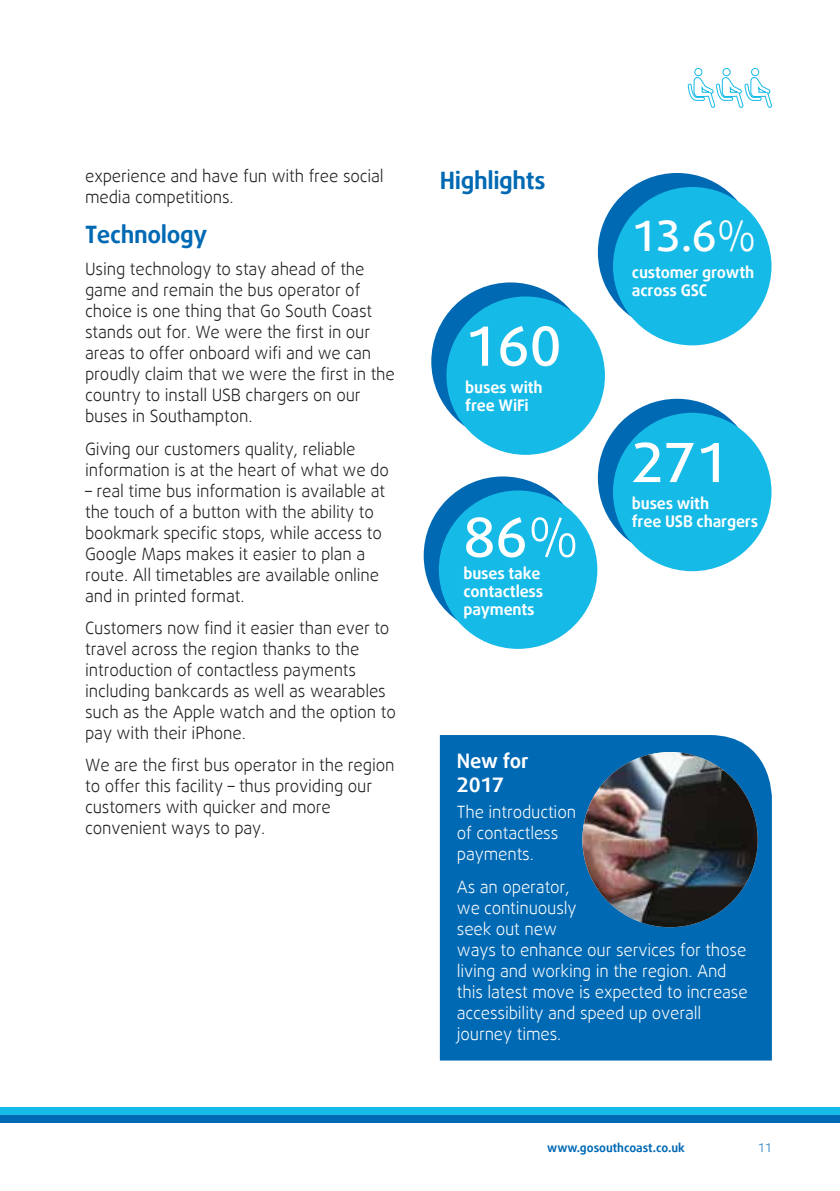
<style>
.page{position:relative;width:840px;height:1191px;background:#fff}
.page>*{position:absolute;margin:0;border:0;box-sizing:border-box;transform-origin:0 0}
.t1{font:500 54px "Daxline Cyr TF";color:#fff}
.t2{font:500 42px "Daxline Cyr TF";color:#fff}
.t3{font:700 24px "Daxline Cyr TF";letter-spacing:-.015em;color:#0069b4}
.t4{font:700 20px/24px "Daxline Cyr TF";letter-spacing:-.01em;color:#fff}
.t5{font:300 17px/21px "Daxline Cyr TF";letter-spacing:-.01em;color:#1d1d1b}
.t6{font:300 17px/21px "Daxline Cyr TF";letter-spacing:-.01em;color:#fff}
.t7{font:700 16px/18px "Daxline Cyr TF";letter-spacing:-.01em;color:#fff}
.t8{font:700 12px "Daxline Cyr TF";color:#0069b4}
.t9{font:300 12px "Daxline Cyr TF";color:#0069b4}
.s1{font-weight:300}
</style>
<div class="page">
<div style="left:423px;top:476px;width:159px;height:159px;background:#0069b4;border-radius:50%"></div>
<div style="left:438px;top:490px;width:159px;height:159px;background:#16bae7;border-radius:50%"></div>
<div style="left:597px;top:399px;width:159px;height:158px;background:#0069b4;border-radius:50%"></div>
<div style="left:612px;top:413px;width:159px;height:158px;background:#16bae7;border-radius:50%"></div>
<div style="left:431px;top:282px;width:158px;height:159px;background:#0069b4;border-radius:50%"></div>
<div style="left:446px;top:296px;width:158px;height:159px;background:#16bae7;border-radius:50%"></div>
<svg style="left:687px;top:68px;width:84px;height:40px"></svg>
<div style="left:439px;top:735px;width:332px;height:325px;background:#0069b4"></div>
<img style="left:582px;top:752px;width:175px;height:175px;border-radius:88px">
<div style="left:597px;top:173px;width:159px;height:158px;background:#0069b4;border-radius:50%"></div>
<div style="left:612px;top:187px;width:159px;height:158px;background:#16bae7;border-radius:50%"></div>
<div style="left:0;top:1106px;width:839px;height:8px;background:#16bae7"></div>
<div style="left:0;top:1114px;width:839px;height:8px;background:#0069b4"></div>
<p class="t5" style="left:85px;top:166px;width:300px">experience and have fun with free social media competitions.</p>
<h3 class="t3" style="left:85px;top:219px;width:124px">Technology</h3>
<p class="t5" style="left:85px;top:258px;width:311px">Using technology to stay ahead of the game and remain the bus operator of choice is one thing that Go South Coast stands out for. We were the first in our areas to offer onboard wifi and we can proudly claim that we were the first in the country to install USB chargers on our buses in Southampton.</p>
<p class="t5" style="left:85px;top:438px;width:305px">Giving our customers quality, reliable information is at the heart of what we do</p>
<p class="t5" style="left:85px;top:480px;width:301px">– real time bus information is available at the touch of a button with the ability to bookmark specific stops, while access to Google Maps makes it easier to plan a route. All timetables are available online and in printed format.</p>
<p class="t5" style="left:85px;top:617px;width:312px">Customers now find it easier than ever to travel across the region thanks to the introduction of contactless payments including bankcards as well as wearables such as the Apple watch and the option to pay with their iPhone.</p>
<p class="t5" style="left:85px;top:754px;width:311px">We are the first bus operator in the region to offer this facility – thus providing our customers with quicker and more convenient ways to pay.</p>
<p class="t4" style="left:456px;top:748px;width:73px">New for<br>2017</p>
<h3 class="t3" style="left:439px;top:165px;width:107px">Highlights</h3>
<h2 class="t2" style="left:631px;top:211px;width:126px">13.6<span class="s1">%</span></h2>
<p class="t7" style="left:631px;top:263px;width:124px">customer growth across GSC</p>
<h1 class="t1" style="left:465px;top:313px;width:98px">160</h1>
<p class="t7" style="left:465px;top:378px;width:79px">buses with free WiFi</p>
<h1 class="t1" style="left:631px;top:430px;width:98px">271</h1>
<p class="t7" style="left:631px;top:494px;width:128px">buses with<br>free USB chargers</p>
<h1 class="t1" style="left:463px;top:505px;width:117px">86<span class="s1">%</span></h1>
<p class="t7" style="left:463px;top:564px;width:81px">buses take contactless payments</p>
<p class="t6" style="left:456px;top:801px;width:121px">The introduction of contactless payments.</p>
<p class="t6" style="left:456px;top:876px;width:292px">As an operator,<br>we continuously<br>seek out new<br>ways to enhance our services for those living and working in the region. And this latest move is expected to increase accessibility and speed up overall journey times.</p>
<p class="t8" style="left:547px;top:1140px;width:139px">www.gosouthcoast.co.uk</p>
<p class="t9" style="left:757px;top:1140px;width:16px">11</p>
</div>
